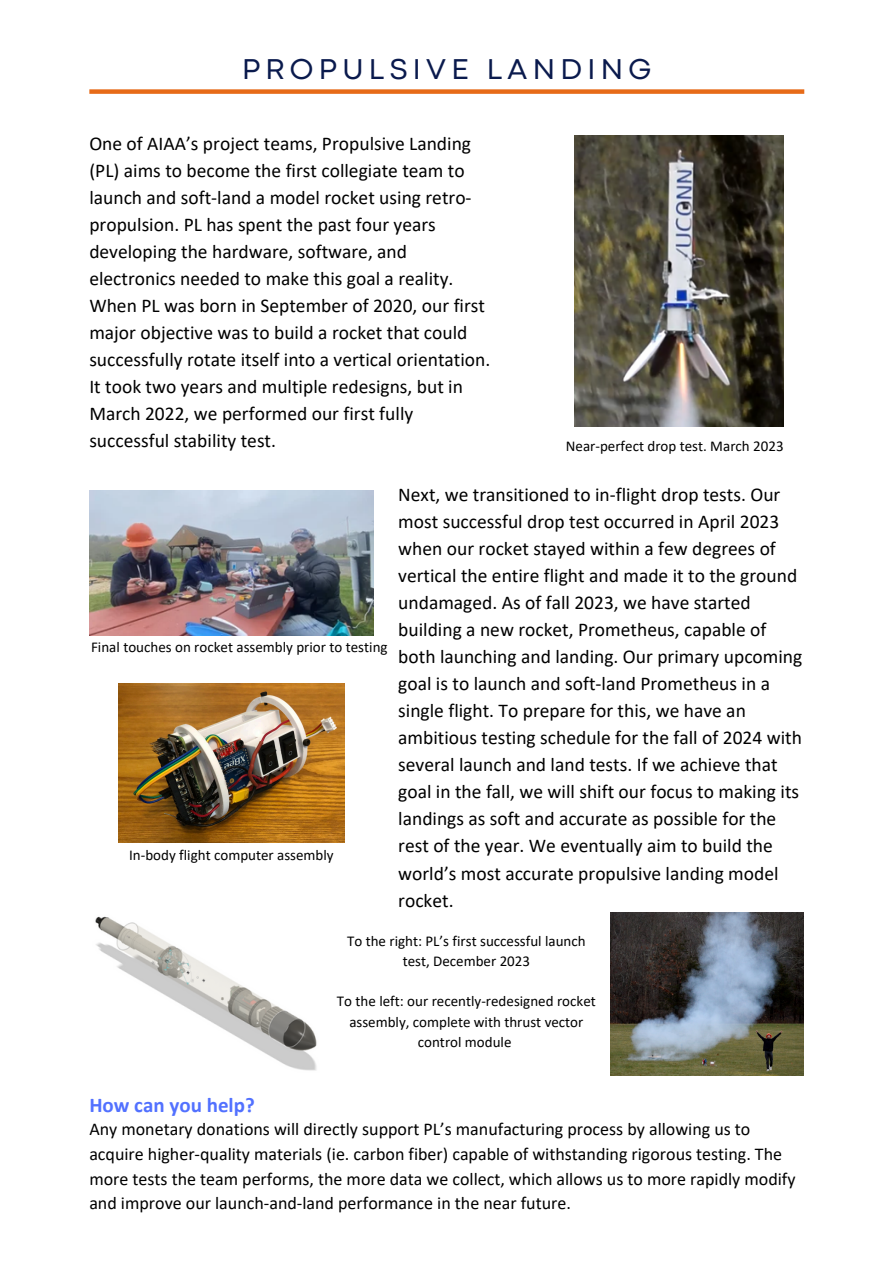
<style>
.page{position:relative;width:894px;height:1264px;background:#fff}
.page>*{position:absolute;margin:0;border:0;box-sizing:border-box;transform-origin:0 0}
.t1{font:29.85px "Codec Pro";letter-spacing:.18em;color:#0a1a4d}
.t2{font:700 21px "Calibri";color:#5271ff}
.t3{font:19.5px/27px "Calibri";color:#000}
.t4{font:18px/24.8px "Calibri";color:#000}
.t5{font:15px/20.2px "Calibri";color:#000;text-align:center}
</style>
<div class="page">
<img style="left:574px;top:135px;width:209px;height:292px">
<img style="left:118px;top:683px;width:226px;height:160px">
<img style="left:95px;top:916px;width:222px;height:155px">
<img style="left:610px;top:912px;width:193px;height:163px">
<div style="left:89px;top:89px;width:715px;height:5px;background:#e76b18"></div>
<img style="left:89px;top:490px;width:284px;height:145px">
<h3 class="t1" style="left:242px;top:58px;width:411px">PROPULSIVE LANDING</h3>
<p class="t3" style="left:89px;top:132px;width:402px">One of AIAA’s project teams, Propulsive Landing (PL) aims to become the first collegiate team to launch and soft-land a model rocket using retro&shy;propulsion. PL has spent the past four years developing the hardware, software, and electronics needed to make this goal a reality.<br>When PL was born in September of 2020, our first major objective was to build a rocket that could successfully rotate itself into a vertical orientation.<br>It took two years and multiple redesigns, but in March 2022, we performed our first fully successful stability test.</p>
<p class="t3" style="left:398px;top:483px;width:405px">Next, we transitioned to in-flight drop tests. Our most successful drop test occurred in April 2023 when our rocket stayed within a few degrees of vertical the entire flight and made it to the ground undamaged. As of fall 2023, we have started building a new rocket, Prometheus, capable of both launching and landing. Our primary upcoming goal is to launch and soft-land Prometheus in a single flight. To prepare for this, we have an ambitious testing schedule for the fall of 2024 with several launch and land tests. If we achieve that goal in the fall, we will shift our focus to making its landings as soft and accurate as possible for the rest of the year. We eventually aim to build the world’s most accurate propulsive landing model rocket.</p>
<p class="t5" style="left:565px;top:437px;width:219px">Near-perfect drop test. March 2023</p>
<p class="t5" style="left:91px;top:638px;width:298px">Final touches on rocket assembly prior to testing</p>
<p class="t5" style="left:129px;top:846px;width:206px">In-body flight computer assembly</p>
<p class="t5" style="left:347px;top:931px;width:240px">To the right: PL’s first successful launch test, December 2023</p>
<p class="t5" style="left:337px;top:992px;width:260px">To the left: our recently-redesigned rocket assembly, complete with thrust vector control module</p>
<h2 class="t2" style="left:89px;top:1096px;width:167px">How can you help?</h2>
<h4 class="t4" style="left:89px;top:1118px;width:707px">Any monetary donations will directly support PL’s manufacturing process by allowing us to acquire higher-quality materials (ie. carbon fiber) capable of withstanding rigorous testing. The more tests the team performs, the more data we collect, which allows us to more rapidly modify and improve our launch-and-land performance in the near future.</h4>
</div>
